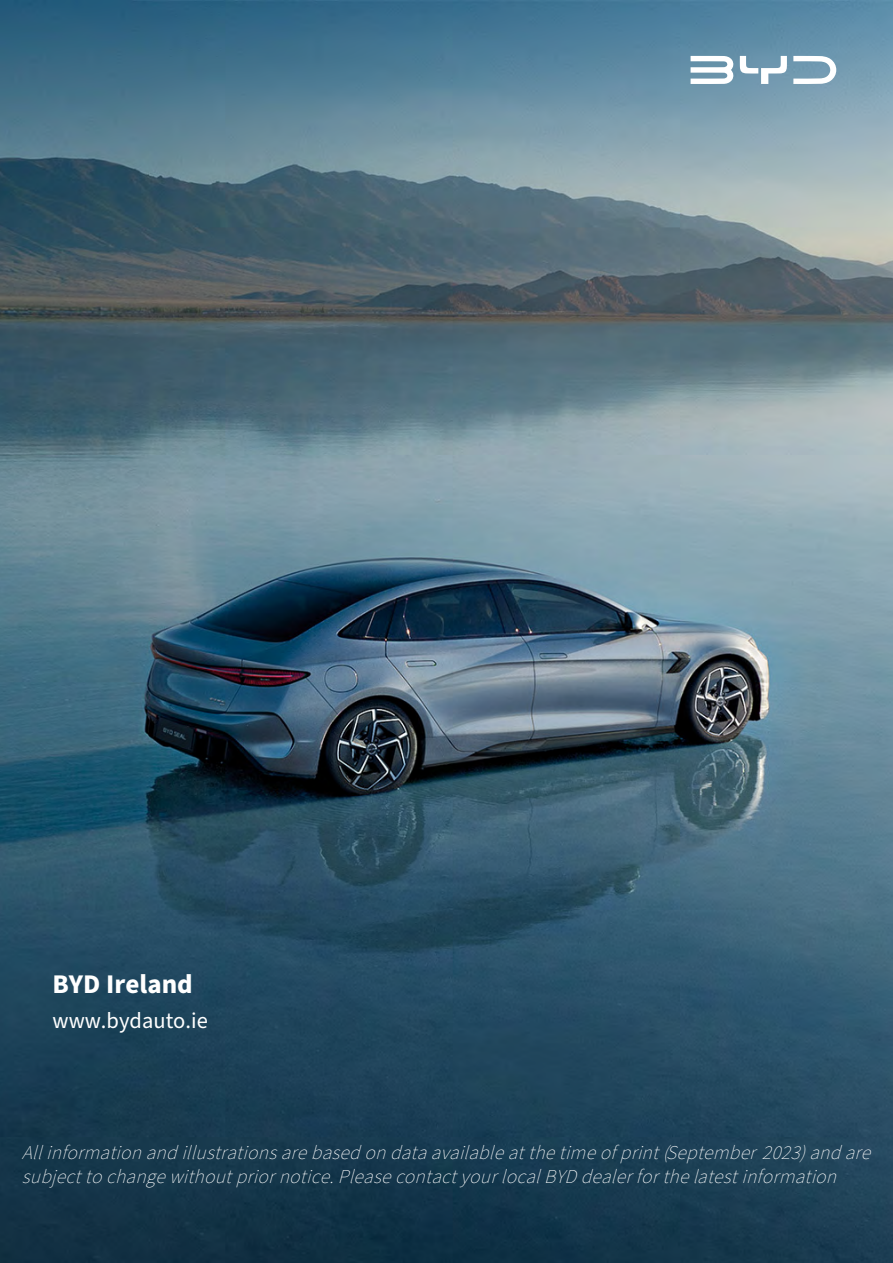
<style>
.page{position:relative;width:893px;height:1263px;background:#fff}
.page>*{position:absolute;margin:0;border:0;box-sizing:border-box;transform-origin:0 0}
._4__Broodtekst{font:700 27px "Source Sans Pro";color:#fff}
._4__Broodtekst-2{font:22.5px "Source Sans Pro";color:#fff}
.Fotobijschrift_BYD_cursief{font:italic 200 19.5px/23.4px "Source Sans Pro";color:#fff}
</style>
<div class="page">
<img style="left:0;top:0;width:893px;height:1263px">
<svg style="left:691px;top:56px;width:43px;height:28px"></svg>
<svg style="left:793px;top:56px;width:43px;height:28px"></svg>
<svg style="left:740px;top:56px;width:47px;height:28px"></svg>
<p class="_4__Broodtekst" style="left:53px;top:965px;width:142px">BYD Ireland</p>
<p class="_4__Broodtekst-2" style="left:53px;top:1005px;width:157px">www.bydauto.ie</p>
<p class="Fotobijschrift_BYD_cursief" style="left:22px;top:1142px;width:857px">Allinformationandillustrationsarebasedondataavailableatthetimeofprint(September2023) andare subjecttochangewithoutpriornotice.PleasecontactyourlocalBYDdealerforthelatestinformation</p>
</div>
